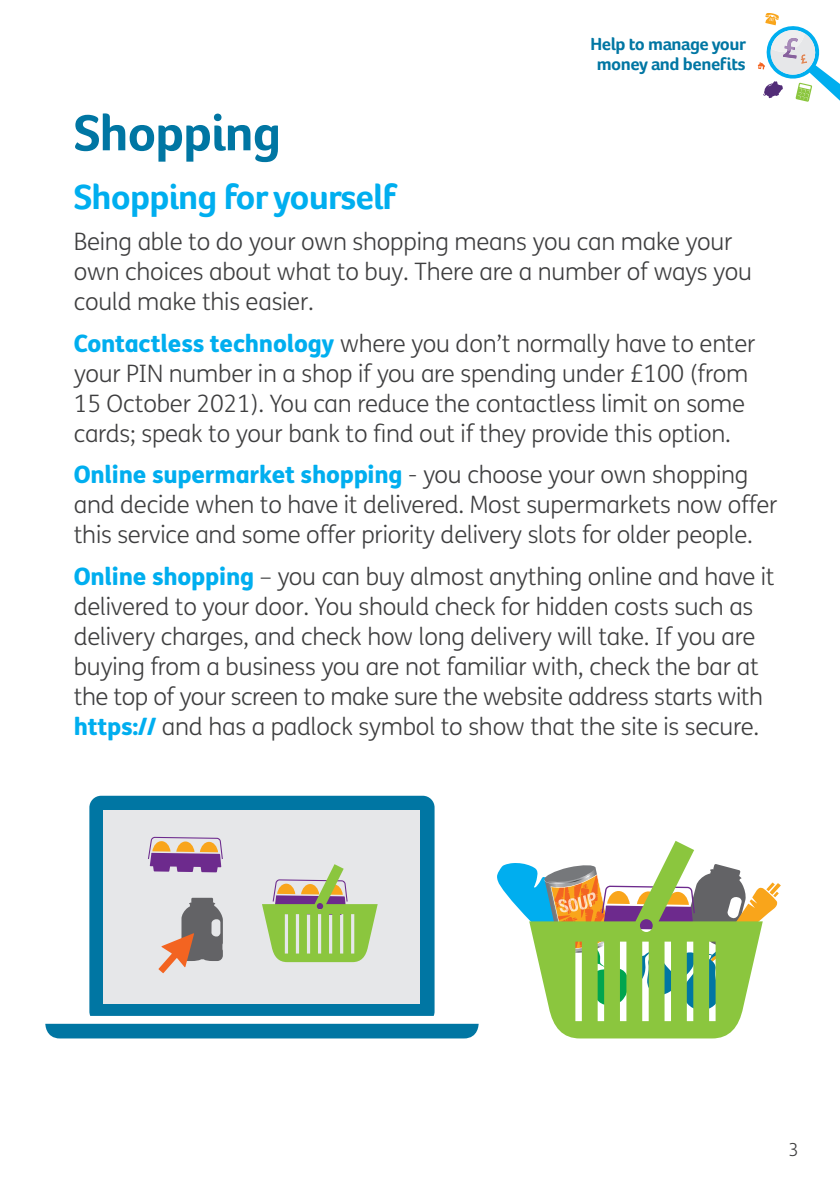
<style>
.page{position:relative;width:840px;height:1191px;background:#fff}
.page>*{position:absolute;margin:0;border:0;box-sizing:border-box;transform-origin:0 0}
.t1{font:700 52px "Foco Age UK";letter-spacing:-.025em;color:#0076a3}
.Subtitle{font:700 36px "Foco Age UK";letter-spacing:-.025em;color:#00aeef}
.body{font:300 24px/30px "FS Me";letter-spacing:-.01em;color:#3e3e3f}
.t2{font:700 18px/20px "Foco Age UK";letter-spacing:-.025em;color:#0076a3;text-align:center}
.t3{font:300 18px "FS Me";color:#3e3e3f}
.s1{font-weight:800;color:#00aeef}
</style>
<div class="page">
<svg style="left:757px;top:13px;width:82px;height:89px"></svg>
<svg style="left:89px;top:795px;width:345px;height:221px;background:#0c7ca7"></svg>
<svg style="left:45px;top:1023px;width:433px;height:15px;background:#107ea8"></svg>
<div style="left:103px;top:810px;width:317px;height:193px;background:#e6e7e9"></div>
<svg style="left:497px;top:863px;width:283px;height:62px"></svg>
<svg style="left:148px;top:837px;width:75px;height:35px"></svg>
<svg style="left:529px;top:841px;width:233px;height:197px;fill:#8bc63e"></svg>
<svg style="left:158px;top:897px;width:65px;height:76px"></svg>
<svg style="left:262px;top:864px;width:115px;height:98px"></svg>
<p class="t2" style="left:590px;top:33px;width:157px">Help to manage your money and benefits</p>
<p class="t1" style="left:74px;top:102px;width:209px">Shopping</p>
<p class="Subtitle" style="left:74px;top:176px;width:323px">Shopping for yourself</p>
<p class="body" style="left:74px;top:226px;width:679px">Being able to do your own shopping means you can make your own choices about what to buy. There are a number of ways you could make this easier.</p>
<p class="body" style="left:74px;top:328px;width:682px"><span class="s1">Contactless technology</span> where you don’t normally have to enter your PIN number in a shop if you are spending under £100 (from 15 October 2021). You can reduce the contactless limit on some cards; speak to your bank to find out if they provide this option.</p>
<p class="body" style="left:74px;top:459px;width:705px"><span class="s1">Online supermarket shopping</span> - you choose your own shopping and decide when to have it delivered. Most supermarkets now offer this service and some offer priority delivery slots for older people.</p>
<p class="body" style="left:74px;top:560px;width:702px"><span class="s1">Online shopping</span> – you can buy almost anything online and have it delivered to your door. You should check for hidden costs such as delivery charges, and check how long delivery will take. If you are buying from a business you are not familiar with, check the bar at the top of your screen to make sure the website address starts with <span class="s1">https://</span> and has a padlock symbol to show that the site is secure.</p>
<p class="t3" style="left:788px;top:1137px;width:12px">3</p>
</div>
